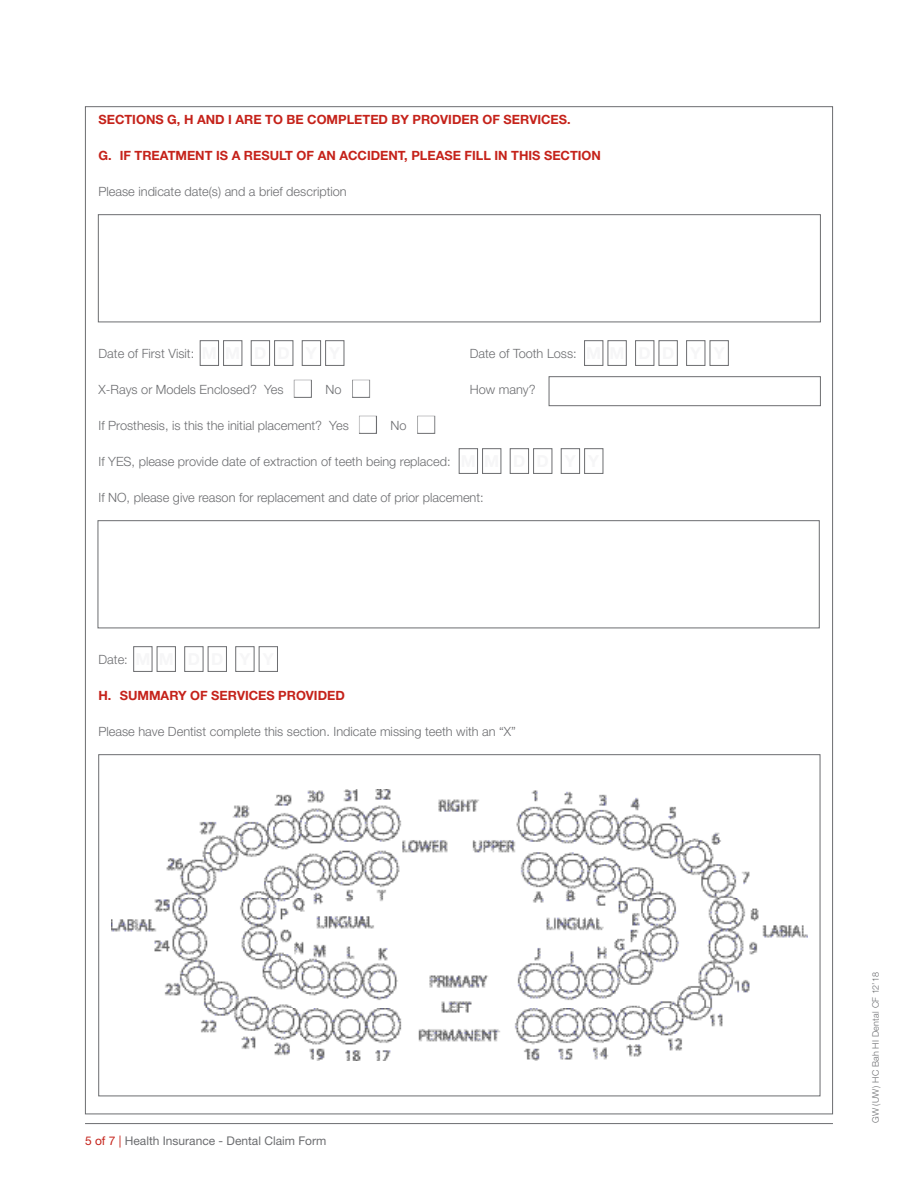
<style>
.page{position:relative;width:918px;height:1188px;background:#fff}
.page>*{position:absolute;margin:0;border:0;box-sizing:border-box;transform-origin:0 0}
.Text_GREY_Helvetica{font:300 12.75px "Helvetica Neue LT Std";color:#6c6d70}
.Text_GREY_Helvetica-2{font:700 12.75px "Helvetica Neue LT Std";color:#c5221a}
.t1{font:12px "Helvetica Neue LT Std";color:#6c6d70}
.t2{font:300 9px "Helvetica Neue LT Std";letter-spacing:.03em;color:#6c6d70}
.s1{color:#fff}
.s2{color:#c5221a}
</style>
<div class="page">
<hr style="left:85px;top:1123px;width:748px;height:1px;background:#6c6d70">
<div style="left:294px;top:380px;width:18px;height:18px;border:2px solid #6c6d70"></div>
<div style="left:352px;top:380px;width:18px;height:18px;border:2px solid #6c6d70"></div>
<div style="left:359px;top:416px;width:18px;height:18px;border:2px solid #6c6d70"></div>
<div style="left:417px;top:416px;width:18px;height:18px;border:2px solid #6c6d70"></div>
<div style="left:200px;top:340px;width:19px;height:26px;border:1px solid #6c6d70"></div>
<div style="left:223px;top:340px;width:19px;height:26px;border:1px solid #6c6d70"></div>
<div style="left:251px;top:340px;width:19px;height:26px;border:1px solid #6c6d70"></div>
<div style="left:274px;top:340px;width:19px;height:26px;border:1px solid #6c6d70"></div>
<div style="left:302px;top:340px;width:19px;height:26px;border:1px solid #6c6d70"></div>
<div style="left:325px;top:340px;width:19px;height:26px;border:1px solid #6c6d70"></div>
<div style="left:133px;top:646px;width:19px;height:26px;border:1px solid #6c6d70"></div>
<div style="left:157px;top:646px;width:19px;height:26px;border:1px solid #6c6d70"></div>
<div style="left:184px;top:646px;width:19px;height:26px;border:1px solid #6c6d70"></div>
<div style="left:208px;top:646px;width:19px;height:26px;border:1px solid #6c6d70"></div>
<div style="left:235px;top:646px;width:19px;height:26px;border:1px solid #6c6d70"></div>
<div style="left:259px;top:646px;width:19px;height:26px;border:1px solid #6c6d70"></div>
<div style="left:459px;top:448px;width:19px;height:26px;border:1px solid #6c6d70"></div>
<div style="left:482px;top:448px;width:19px;height:26px;border:1px solid #6c6d70"></div>
<div style="left:510px;top:448px;width:19px;height:26px;border:1px solid #6c6d70"></div>
<div style="left:533px;top:448px;width:19px;height:26px;border:1px solid #6c6d70"></div>
<div style="left:561px;top:448px;width:19px;height:26px;border:1px solid #6c6d70"></div>
<div style="left:584px;top:448px;width:19px;height:26px;border:1px solid #6c6d70"></div>
<div style="left:584px;top:340px;width:19px;height:26px;border:1px solid #6c6d70"></div>
<div style="left:608px;top:340px;width:19px;height:26px;border:1px solid #6c6d70"></div>
<div style="left:635px;top:340px;width:19px;height:26px;border:1px solid #6c6d70"></div>
<div style="left:659px;top:340px;width:19px;height:26px;border:1px solid #6c6d70"></div>
<div style="left:686px;top:340px;width:19px;height:26px;border:1px solid #6c6d70"></div>
<div style="left:710px;top:340px;width:19px;height:26px;border:1px solid #6c6d70"></div>
<div style="left:98px;top:214px;width:723px;height:108px;background:#fff;border:1px solid #6c6d70"></div>
<div style="left:98px;top:520px;width:722px;height:108px;background:#fff;border:1px solid #6c6d70"></div>
<img style="left:111px;top:789px;width:696px;height:272px">
<div style="left:549px;top:376px;width:272px;height:30px;background:#fff;border:1px solid #6c6d70"></div>
<p class="Text_GREY_Helvetica-2" style="left:99px;top:112px;width:474px">SECTIONS G, H AND I ARE TO BE COMPLETED BY PROVIDER OF SERVICES.</p>
<p class="Text_GREY_Helvetica-2" style="left:99px;top:148px;width:504px">G. IF TREATMENT IS A RESULT OF AN ACCIDENT, PLEASE FILL IN THIS SECTION</p>
<p class="Text_GREY_Helvetica" style="left:99px;top:184px;width:250px">Please indicate date(s) and a brief description</p>
<p class="Text_GREY_Helvetica" style="left:99px;top:346px;width:97px">Date of First Visit:</p>
<p class="Text_GREY_Helvetica" style="left:470px;top:346px;width:108px">Date of Tooth Loss:</p>
<p class="Text_GREY_Helvetica" style="left:99px;top:382px;width:273px">X-Rays or Models Enclosed? Yes <span class="s1">■</span> No <span class="s1">■</span></p>
<p class="Text_GREY_Helvetica" style="left:470px;top:382px;width:67px">How many?</p>
<p class="Text_GREY_Helvetica" style="left:99px;top:418px;width:338px">If Prosthesis, is this the initial placement? Yes <span class="s1">■</span> No <span class="s1">■</span></p>
<p class="Text_GREY_Helvetica" style="left:99px;top:454px;width:354px">If YES, please provide date of extraction of teeth being replaced:</p>
<p class="Text_GREY_Helvetica" style="left:99px;top:490px;width:387px">If NO, please give reason for replacement and date of prior placement:</p>
<p class="Text_GREY_Helvetica" style="left:99px;top:652px;width:31px">Date:</p>
<p class="Text_GREY_Helvetica-2" style="left:99px;top:688px;width:248px">H. SUMMARY OF SERVICES PROVIDED</p>
<p class="Text_GREY_Helvetica" style="left:99px;top:724px;width:419px">Please have Dentist complete this section. Indicate missing teeth with an “X”</p>
<p class="t1" style="left:85px;top:1134px;width:243px"><span class="s2">5 of 7 |</span> Health Insurance - Dental Claim Form</p>
<p class="t2" style="left:870px;top:1123px;width:152px;rotate:-90deg">GW (UW) HC Bah HI Dental CF 12’18</p>
</div>
